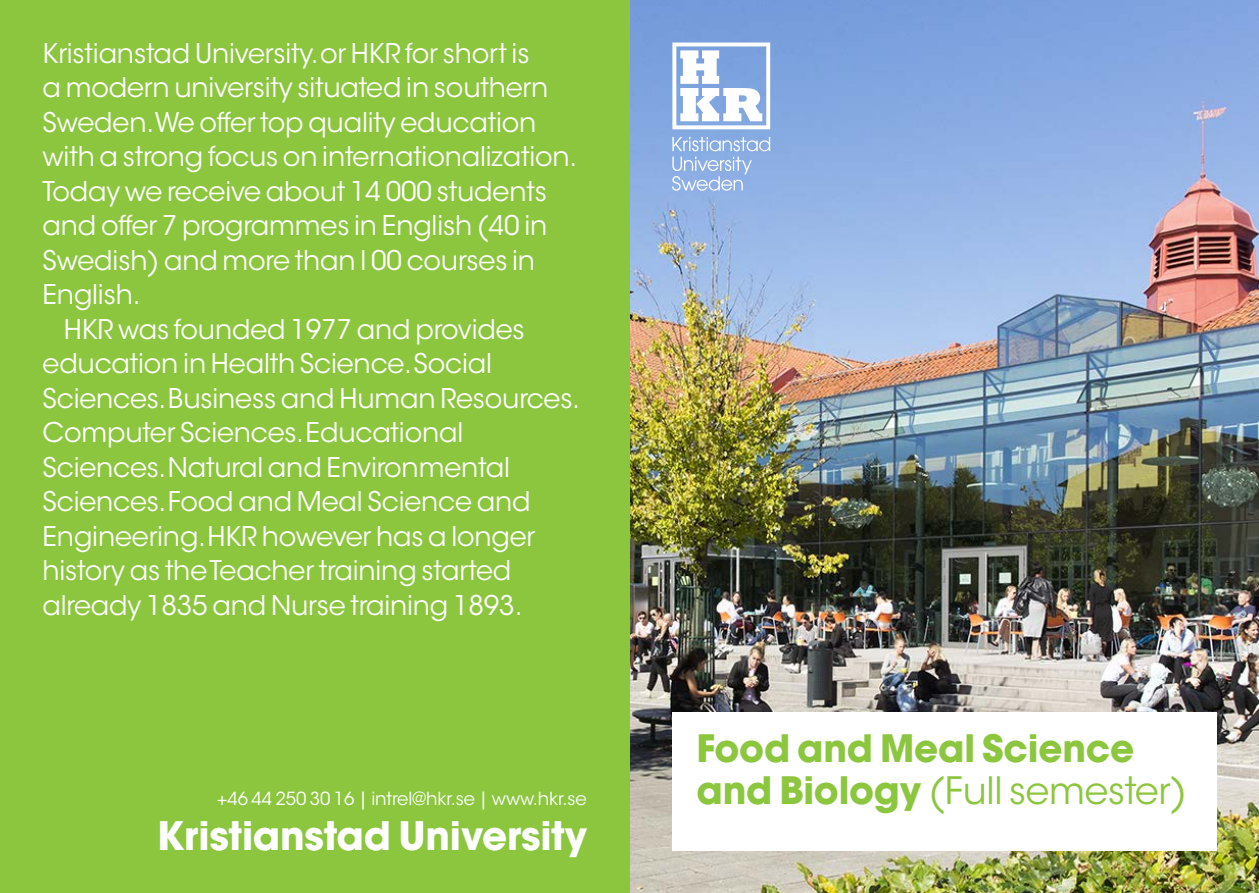
<style>
.page{position:relative;width:1259px;height:893px;background:#fff}
.page>*{position:absolute;margin:0;border:0;box-sizing:border-box;transform-origin:0 0}
.t1{font:700 39px "ITC Avant Garde Std";letter-spacing:-.005em;color:#fff}
.t2{font:700 37.5px/42px "ITC Avant Garde Std";letter-spacing:-.005em;color:#8bc63e}
.t3{font:27px "ITC Avant Garde Std";letter-spacing:-.005em;color:#fff}
.t4{font:18px "ITC Avant Garde Std";letter-spacing:-.005em;color:#fff}
.s1{font-weight:400}
</style>
<div class="page">
<img style="left:629px;top:0;width:630px;height:893px">
<div style="left:0;top:0;width:629px;height:893px;background:#8bc63e"></div>
<div style="left:672px;top:712px;width:544px;height:138px;background:#fff"></div>
<svg style="left:672px;top:137px;width:98px;height:14px"></svg>
<svg style="left:672px;top:157px;width:80px;height:34px;background:#a4bfe9"></svg>
<svg style="left:672px;top:43px;width:98px;height:86px"></svg>
<p class="t3" style="left:43px;top:36px;width:488px">Kristianstad University.or HKR for short is</p>
<p class="t3" style="left:43px;top:71px;width:507px">a modern university situated in southern</p>
<p class="t3" style="left:43px;top:105px;width:495px">Sweden.We offer top quality education</p>
<p class="t3" style="left:43px;top:140px;width:536px">with a strong focus on internationalization.</p>
<p class="t3" style="left:43px;top:174px;width:506px">Today we receive about 14 000 students</p>
<p class="t3" style="left:43px;top:209px;width:506px">and offer 7 programmes in English (40 in</p>
<p class="t3" style="left:43px;top:243px;width:494px">Swedish) and more than l 00 courses in</p>
<p class="t3" style="left:43px;top:278px;width:99px">English.</p>
<p class="t3" style="left:64px;top:312px;width:462px">HKR was founded 1977 and provides</p>
<p class="t3" style="left:43px;top:347px;width:451px">education in Health Science.Social</p>
<p class="t3" style="left:43px;top:381px;width:539px">Sciences.Business and Human Resources.</p>
<p class="t3" style="left:43px;top:416px;width:422px">Computer Sciences.Educational</p>
<p class="t3" style="left:43px;top:450px;width:469px">Sciences.Natural and Environmental</p>
<p class="t3" style="left:43px;top:485px;width:489px">Sciences.Food and Meal Science and</p>
<p class="t3" style="left:43px;top:519px;width:494px">Engineering.HKR however has a longer</p>
<p class="t3" style="left:43px;top:554px;width:470px">history as the Teacher training started</p>
<p class="t3" style="left:43px;top:588px;width:481px">already 1835 and Nurse training 1893.</p>
<p class="t4" style="left:217px;top:788px;width:371px">+46 44 250 30 16 | intrel@hkr.se | www.hkr.se</p>
<h1 class="t1" style="left:157px;top:811px;width:432px">Kristianstad University</h1>
<h2 class="t2" style="left:696px;top:727px;width:492px">Food and Meal Science and Biology <span class="s1">(Full semester)</span></h2>
</div>
